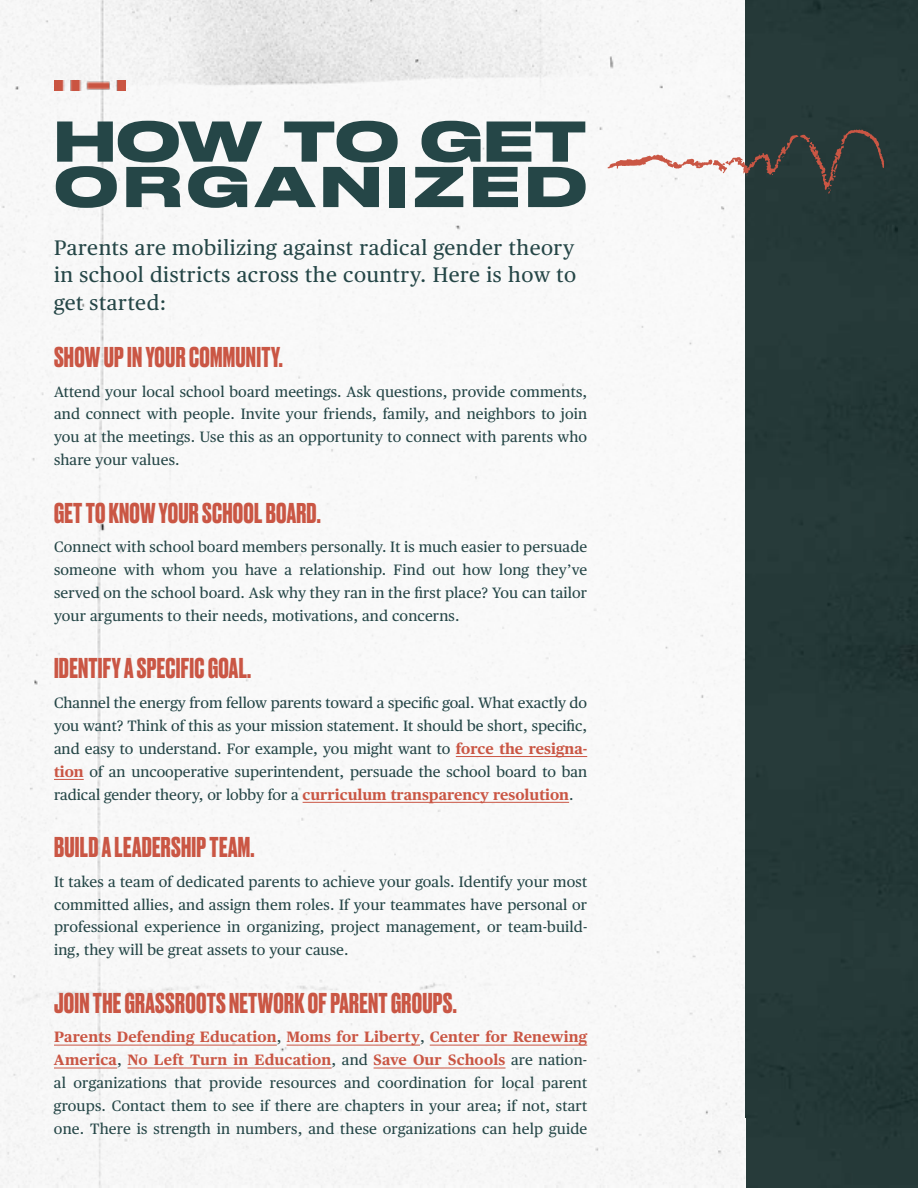
<style>
.page{position:relative;width:918px;height:1188px;background:#fff}
.page>*{position:absolute;margin:0;border:0;box-sizing:border-box;transform-origin:0 0}
.t1{font:700 54px/45.5px "Druk Wide";letter-spacing:.105em;color:#254647}
.t2{font:700 27px "Druk";letter-spacing:.01em;color:#ca5644}
.t3{font:21px/27.5px "Publico Text";letter-spacing:.025em;color:#254647;text-align:justify}
.t4{font:15px/23px "Publico Text";letter-spacing:.01em;color:#254647;text-align:justify}
.s1{font-weight:700;color:#ca5644}
</style>
<div class="page">
<img style="left:0;top:0;width:746px;height:1188px">
<div style="left:746px;top:0;width:172px;height:1188px;background:#253938"></div>
<hr style="left:456px;top:756px;width:131px;height:1px;background:#ca5644">
<hr style="left:54px;top:779px;width:30px;height:1px;background:#ca5644">
<hr style="left:303px;top:802px;width:266px;height:1px;background:#ca5644">
<hr style="left:54px;top:1045px;width:223px;height:1px;background:#ca5644">
<hr style="left:287px;top:1045px;width:133px;height:1px;background:#ca5644">
<hr style="left:430px;top:1045px;width:157px;height:1px;background:#ca5644">
<hr style="left:54px;top:1068px;width:63px;height:1px;background:#ca5644">
<hr style="left:128px;top:1068px;width:204px;height:1px;background:#ca5644">
<hr style="left:374px;top:1068px;width:132px;height:1px;background:#ca5644">
<img style="left:54px;top:81px;width:72px;height:9px">
<svg style="left:607px;top:129px;width:277px;height:65px"></svg>
<h1 class="t1" style="left:55px;top:115px;width:534px">HOW TO GET<br>ORGANIZED</h1>
<h3 class="t3" style="left:54px;top:232px;width:524px">Parents are mobilizing against radical gender theory in school districts across the country. Here is how to get started:</h3>
<h2 class="t2" style="left:54px;top:338px;width:230px">SHOW UP IN YOUR COMMUNITY.</h2>
<p class="t4" style="left:54px;top:379px;width:535px">Attend your local school board meetings. Ask questions, provide comments, and connect with people. Invite your friends, family, and neighbors to join you at the meetings. Use this as an opportunity to connect with parents who share your values.</p>
<h2 class="t2" style="left:54px;top:494px;width:268px">GET TO KNOW YOUR SCHOOL BOARD.</h2>
<p class="t4" style="left:54px;top:535px;width:535px">Connect with school board members personally. It is much easier to persuade someone with whom you have a relationship. Find out how long they’ve served on the school board. Ask why they ran in the first place? You can tailor your arguments to their needs, motivations, and concerns.</p>
<h2 class="t2" style="left:54px;top:650px;width:199px">IDENTIFY A SPECIFIC GOAL.</h2>
<p class="t4" style="left:54px;top:690px;width:535px">Channel the energy from fellow parents toward a specific goal. What exactly do you want? Think of this as your mission statement. It should be short, specific, and easy to understand. For example, you might want to <span class="s1">force the resigna&shy;tion</span> of an uncooperative superintendent, persuade the school board to ban radical gender theory, or lobby for a <span class="s1">curriculum transparency resolution</span>.</p>
<h2 class="t2" style="left:54px;top:829px;width:202px">BUILD A LEADERSHIP TEAM.</h2>
<p class="t4" style="left:54px;top:869px;width:535px">It takes a team of dedicated parents to achieve your goals. Identify your most committed allies, and assign them roles. If your teammates have personal or professional experience in organizing, project management, or team-build&shy;ing, they will be great assets to your cause.</p>
<h2 class="t2" style="left:54px;top:984px;width:404px">JOIN THE GRASSROOTS NETWORK OF PARENT GROUPS.</h2>
<p class="t4" style="left:54px;top:1025px;width:535px"><span class="s1">Parents Defending Education</span>, <span class="s1">Moms for Liberty</span>, <span class="s1">Center for Renewing America</span>, <span class="s1">No Left Turn in Education</span>, and <span class="s1">Save Our Schools</span> are nation&shy;al organizations that provide resources and coordination for local parent groups. Contact them to see if there are chapters in your area; if not, start one. There is strength in numbers, and these organizations can help guide</p>
</div>
